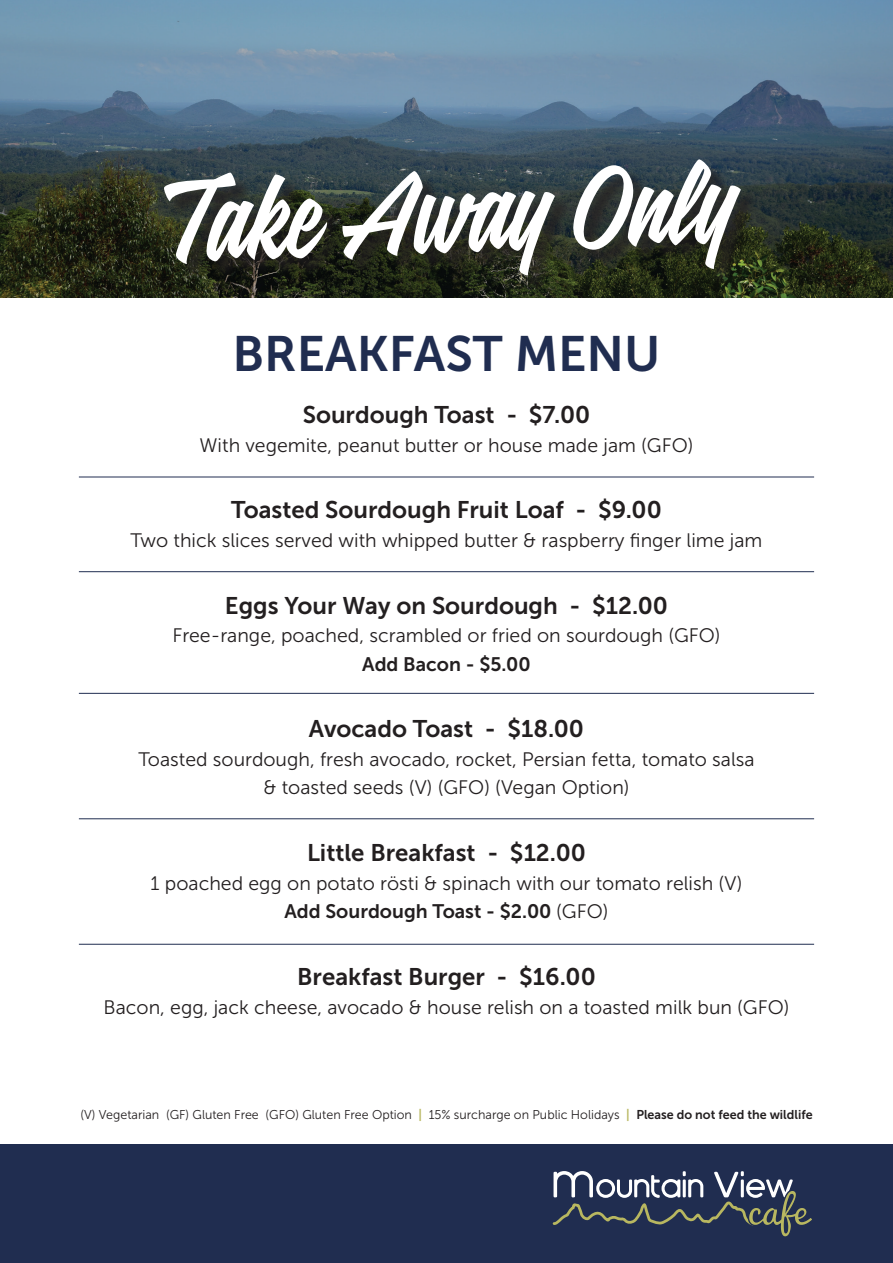
<style>
.page{position:relative;width:893px;height:1263px;background:#fff}
.page>*{position:absolute;margin:0;border:0;box-sizing:border-box;transform-origin:0 0}
.t1{font:145.5px "Signalist";color:#fff}
.t2{font:49.5px "Museo Sans 700";color:#202d50}
.t3{font:24px "Museo Sans 700";color:#231f20}
.t4{font:19.5px/28.5px "Museo Sans 300";color:#231f20;text-align:center}
.t5{font:19.5px "Museo Sans 700";color:#231f20}
.t6{font:12.75px "Museo Sans 300";color:#231f20}
.s1{font-family:"Museo Sans 300"}
.s2{font-family:"Museo Sans 700";color:#b8b760}
.s3{font-family:"Museo Sans 700"}
</style>
<div class="page">
<div style="left:0;top:1145px;width:893px;height:118px;background:#202d50"></div>
<svg style="left:552px;top:1171px;width:260px;height:66px"></svg>
<img style="left:0;top:0;width:893px;height:298px">
<div style="left:167px;top:162px;width:592px;height:131px;background:#231f20;opacity:.75"></div>
<hr style="left:79px;top:477px;width:735px;height:1px;background:#202d50">
<hr style="left:79px;top:571px;width:735px;height:1px;background:#202d50">
<hr style="left:79px;top:693px;width:735px;height:1px;background:#202d50">
<hr style="left:79px;top:818px;width:735px;height:1px;background:#202d50">
<hr style="left:79px;top:944px;width:735px;height:1px;background:#202d50">
<h1 class="t1" style="left:153px;top:144px;width:576px;rotate:-2deg">Take Away Only</h1>
<h2 class="t2" style="left:232px;top:326px;width:430px">BREAKFAST MENU</h2>
<p class="t3" style="left:303px;top:401px;width:289px">Sourdough Toast - $7.00</p>
<p class="t4" style="left:200px;top:431px;width:495px">With vegemite, peanut butter or house made jam (GFO)</p>
<p class="t3" style="left:231px;top:497px;width:432px">Toasted Sourdough Fruit Loaf - $9.00</p>
<p class="t4" style="left:131px;top:526px;width:633px">Two thick slices served with whipped butter &amp; raspberry finger lime jam</p>
<p class="t3" style="left:225px;top:592px;width:445px">Eggs Your Way on Sourdough - $12.00</p>
<p class="t4" style="left:172px;top:621px;width:550px">Free-range, poached, scrambled or fried on sourdough (GFO)</p>
<p class="t5" style="left:362px;top:653px;width:170px">Add Bacon - $5.00</p>
<p class="t3" style="left:309px;top:716px;width:277px">Avocado Toast - $18.00</p>
<p class="t4" style="left:138px;top:745px;width:618px">Toasted sourdough, fresh avocado, rocket, Persian fetta, tomato salsa &amp; toasted seeds (V) (GFO) (Vegan Option)</p>
<p class="t3" style="left:307px;top:839px;width:280px">Little Breakfast - $12.00</p>
<p class="t4" style="left:151px;top:869px;width:593px">1 poached egg on potato rösti &amp; spinach with our tomato relish (V)</p>
<p class="t5" style="left:284px;top:901px;width:325px">Add Sourdough Toast - $2.00 <span class="s1">(GFO)</span></p>
<p class="t3" style="left:297px;top:963px;width:300px">Breakfast Burger - $16.00</p>
<p class="t4" style="left:104px;top:993px;width:687px">Bacon, egg, jack cheese, avocado &amp; house relish on a toasted milk bun (GFO)</p>
<p class="t6" style="left:80px;top:1108px;width:734px">(V) Vegetarian (GF) Gluten Free (GFO) Gluten Free Option <span class="s2">|</span> 15% surcharge on Public Holidays <span class="s2">|</span> <span class="s3">Please do not feed the wildlife</span></p>
</div>
